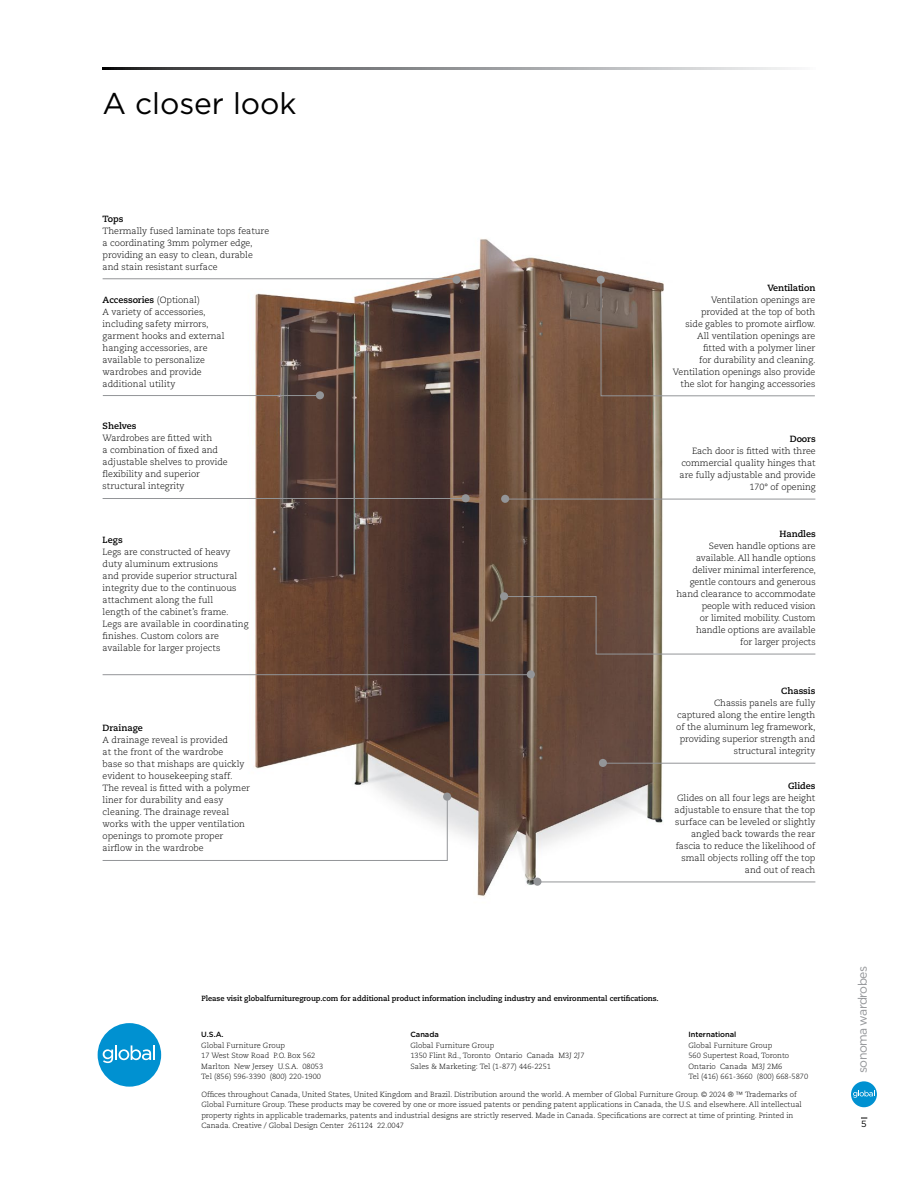
<style>
.page{position:relative;width:918px;height:1188px;background:#fff}
.page>*{position:absolute;margin:0;border:0;box-sizing:border-box;transform-origin:0 0}
.t1{font:30px "Gotham";color:#000}
.t2{font:12.3px "Gotham";letter-spacing:-.05em;color:#939598}
.t3{font:300 9px/12px "Caecilia LT Std";letter-spacing:-.005em;color:#000}
.t4{font:700 9px "Caecilia LT Std";letter-spacing:-.005em;color:#000}
.t5{font:9px "Gotham";color:#000}
.t6{font:300 7.5px/10.5px "Caecilia LT Std";letter-spacing:-.005em;color:#000}
.t7{font:700 7.5px "Caecilia LT Std";letter-spacing:-.005em;color:#000}
.t8{font:500 7.5px "Gotham";color:#000}
.s1{font-weight:700}
</style>
<div class="page">
<div style="left:98px;top:1023px;width:63px;height:64px;background:#0091d1;border-radius:50%"></div>
<svg style="left:103px;top:1045px;width:52px;height:18px"></svg>
<img style="left:198px;top:238px;width:512px;height:659px">
<div style="left:851px;top:1081px;width:26px;height:26px;background:#0091d1;border-radius:50%"></div>
<svg style="left:853px;top:1090px;width:22px;height:8px"></svg>
<svg style="left:103px;top:68px;width:693px;height:1px"></svg>
<svg style="left:600px;top:280px;width:215px;height:117px"></svg>
<div style="left:597px;top:276px;width:8px;height:8px;background:#939598;border-radius:50%"></div>
<div style="left:453px;top:276px;width:8px;height:8px;background:#939598;border-radius:50%"></div>
<svg style="left:504px;top:596px;width:312px;height:59px"></svg>
<div style="left:500px;top:592px;width:8px;height:8px;background:#939598;border-radius:50%"></div>
<hr style="left:604px;top:763px;width:211px;height:1px;background:#939598">
<div style="left:599px;top:759px;width:8px;height:8px;background:#939598;border-radius:50%"></div>
<hr style="left:540px;top:882px;width:275px;height:1px;background:#939598">
<div style="left:533px;top:878px;width:9px;height:8px;background:#939598;border-radius:50%"></div>
<hr style="left:506px;top:499px;width:309px;height:1px;background:#939598">
<div style="left:501px;top:495px;width:8px;height:8px;background:#939598;border-radius:50%"></div>
<hr style="left:103px;top:395px;width:216px;height:1px;background:#939598">
<hr style="left:103px;top:498px;width:361px;height:1px;background:#939598">
<hr style="left:103px;top:674px;width:427px;height:1px;background:#939598">
<div style="left:527px;top:670px;width:8px;height:8px;background:#939598;border-radius:50%"></div>
<hr style="left:103px;top:278px;width:353px;height:1px;background:#939598">
<svg style="left:102px;top:798px;width:346px;height:63px"></svg>
<div style="left:443px;top:793px;width:8px;height:8px;background:#939598;border-radius:50%"></div>
<div style="left:316px;top:391px;width:8px;height:8px;background:#939598;border-radius:50%"></div>
<div style="left:462px;top:494px;width:8px;height:8px;background:#939598;border-radius:50%"></div>
<h1 class="t1" style="left:103px;top:84px;width:195px">A closer look</h1>
<p class="t4" style="left:103px;top:214px;width:22px">Tops</p>
<p class="t3" style="left:103px;top:225px;width:168px">Thermally fused laminate tops feature a coordinating 3mm polymer edge, providing an easy to clean, durable and stain resistant surface</p>
<p class="t3" style="left:103px;top:294px;width:124px"><span class="s1">Accessories</span> (Optional)<br>A variety of accessories, including safety mirrors, garment hooks and external hanging accessories, are available to personalize wardrobes and provide additional utility</p>
<p class="t4" style="left:103px;top:421px;width:35px">Shelves</p>
<p class="t3" style="left:103px;top:432px;width:127px">Wardrobes are fitted with<br>a combination of fixed and adjustable shelves to provide flexibility and superior structural integrity</p>
<p class="t4" style="left:103px;top:535px;width:22px">Legs</p>
<p class="t3" style="left:103px;top:546px;width:148px">Legs are constructed of heavy duty aluminum extrusions<br>and provide superior structural integrity due to the continuous attachment along the full<br>length of the cabinet’s frame.<br>Legs are available in coordinating finishes. Custom colors are available for larger projects</p>
<p class="t4" style="left:103px;top:722px;width:42px">Drainage</p>
<p class="t3" style="left:103px;top:734px;width:149px">A drainage reveal is provided<br>at the front of the wardrobe<br>base so that mishaps are quickly evident to housekeeping staff.<br>The reveal is fitted with a polymer liner for durability and easy cleaning. The drainage reveal works with the upper ventilation openings to promote proper airflow in the wardrobe</p>
<p class="t4" style="left:767px;top:282px;width:50px">Ventilation</p>
<p class="t3" style="left:673px;top:294px;width:144px;text-align:right">Ventilation openings are provided at the top of both<br>side gables to promote airflow.<br>All ventilation openings are fitted with a polymer liner<br>for durability and cleaning.<br>Ventilation openings also provide the slot for hanging accessories</p>
<p class="t4" style="left:790px;top:434px;width:28px">Doors</p>
<p class="t3" style="left:680px;top:445px;width:138px;text-align:right">Each door is fitted with three commercial quality hinges that are fully adjustable and provide<br>170° of opening</p>
<p class="t4" style="left:779px;top:528px;width:38px">Handles</p>
<p class="t3" style="left:677px;top:540px;width:141px;text-align:right">Seven handle options are available. All handle options deliver minimal interference, gentle contours and generous hand clearance to accommodate people with reduced vision<br>or limited mobility. Custom handle options are available<br>for larger projects</p>
<p class="t4" style="left:781px;top:686px;width:36px">Chassis</p>
<p class="t3" style="left:676px;top:697px;width:141px;text-align:right">Chassis panels are fully captured along the entire length of the aluminum leg framework, providing superior strength and structural integrity</p>
<p class="t4" style="left:788px;top:780px;width:29px">Glides</p>
<p class="t3" style="left:675px;top:792px;width:142px;text-align:right">Glides on all four legs are height adjustable to ensure that the top surface can be leveled or slightly angled back towards the rear fascia to reduce the likelihood of small objects rolling off the top and out of reach</p>
<p class="t7" style="left:201px;top:994px;width:459px">Please visit globalfurnituregroup.com for additional product information including industry and environmental certifications.</p>
<p class="t8" style="left:410px;top:1030px;width:30px">Canada</p>
<p class="t6" style="left:410px;top:1040px;width:176px">Global Furniture Group<br>1350 Flint Rd., Toronto Ontario Canada M3J 2J7<br>Sales &amp; Marketing: Tel (1-877) 446-2251</p>
<p class="t6" style="left:201px;top:1089px;width:602px">Offices throughout Canada, United States, United Kingdom and Brazil. Distribution around the world. A member of Global Furniture Group. © 2024 ® ™ Trademarks of Global Furniture Group. These products may be covered by one or more issued patents or pending patent applications in Canada, the U.S. and elsewhere. All intellectual property rights in applicable trademarks, patents and industrial designs are strictly reserved. Made in Canada. Specifications are correct at time of printing. Printed in Canada. Creative / Global Design Center 261124 22.0047</p>
<p class="t8" style="left:688px;top:1030px;width:49px">International</p>
<p class="t6" style="left:688px;top:1040px;width:121px">Global Furniture Group<br>560 Supertest Road, Toronto<br>Ontario Canada M3J 2M6<br>Tel (416) 661-3660 (800) 668-5870</p>
<p class="t8" style="left:201px;top:1030px;width:24px">U.S.A.</p>
<p class="t6" style="left:201px;top:1040px;width:123px">Global Furniture Group<br>17 West Stow Road P.O. Box 562<br>Marlton New Jersey U.S.A. 08053<br>Tel (856) 596-3390 (800) 220-1900</p>
<h2 class="t2" style="left:854px;top:1073px;width:108px;rotate:-90deg">sonoma wardrobes</h2>
<p class="t5" style="left:861px;top:1119px;width:7px">5</p>
</div>
